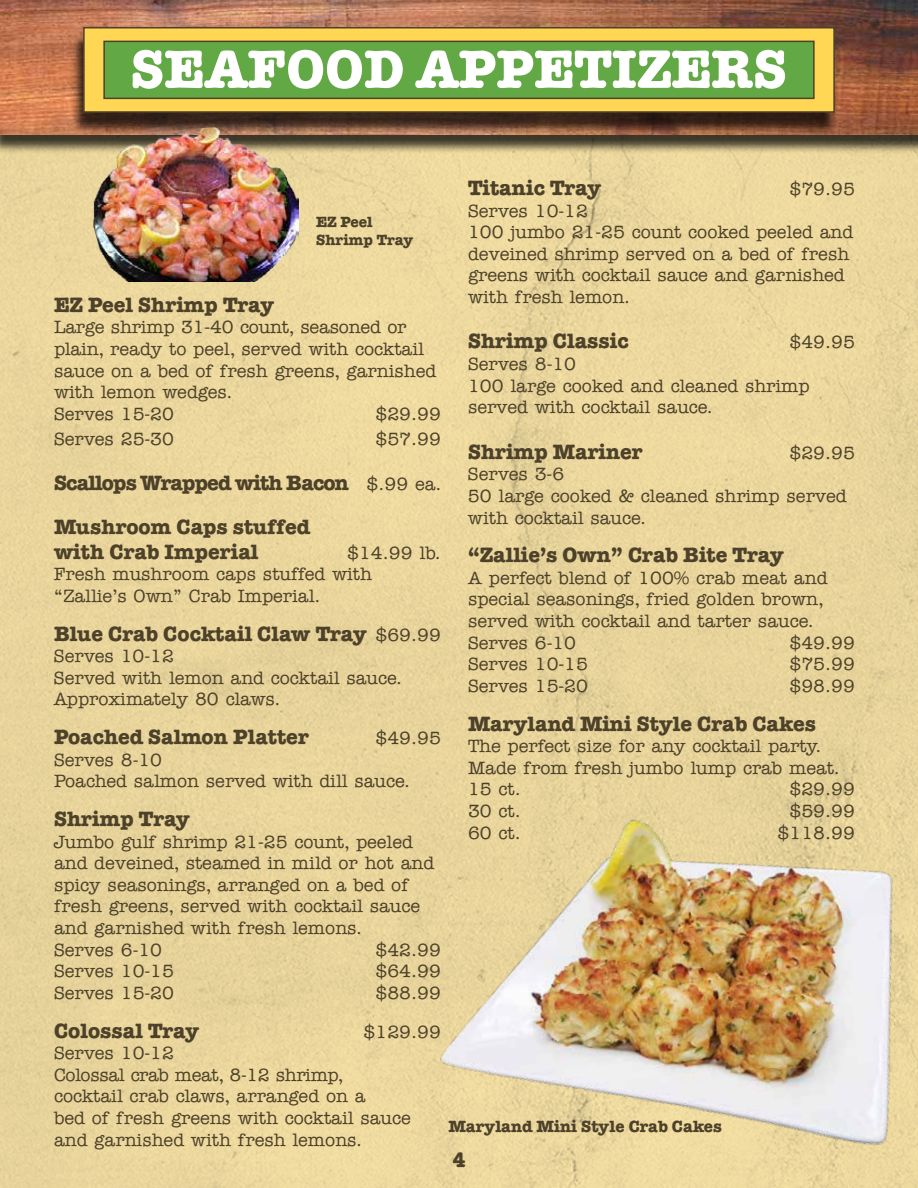
<style>
.page{position:relative;width:918px;height:1188px;background:#ead69d}
.page>*{position:absolute;margin:0;border:0;box-sizing:border-box;transform-origin:0 0}
.t1{font:700 54px "American Typewriter";color:#fff}
.t2{font:700 21px "American Typewriter";color:#4d412a}
.t3{font:700 21px/43.2px "American Typewriter";letter-spacing:-.04em;color:#4d412a}
.t4{font:500 18px/21.6px "American Typewriter";color:#4d412a}
.t5{font:700 16.5px "American Typewriter";color:#4d412a}
.t6{font:700 15px/18px "American Typewriter";color:#4d412a}
.s1{font-weight:500;font-size:18px}
</style>
<div class="page">
<div style="left:0;top:0;width:918px;height:154px;background:#000;opacity:.75"></div>
<img style="left:0;top:0;width:918px;height:135px">
<div style="left:70px;top:33px;width:768px;height:102px;background:#000;opacity:.75"></div>
<div style="left:83px;top:27px;width:752px;height:86px;background:#ffd755;border:2px solid #4d412a"></div>
<div style="left:103px;top:41px;width:712px;height:58px;background:#62a844;border:2px solid #4d412a"></div>
<img style="left:387px;top:789px;width:522px;height:399px">
<img style="left:93px;top:128px;width:205px;height:154px">
<h1 class="t1" style="left:131px;top:37px;width:658px">SEAFOOD APPETIZERS</h1>
<p class="t6" style="left:316px;top:213px;width:99px">EZ Peel<br>Shrimp Tray</p>
<p class="t2" style="left:54px;top:292px;width:222px">EZ Peel Shrimp Tray</p>
<p class="t4" style="left:54px;top:317px;width:384px">Large shrimp 31-40 count, seasoned or plain, ready to peel, served with cocktail sauce on a bed of fresh greens, garnished with lemon wedges.<br>Serves 15-20</p>
<p class="t4" style="left:375px;top:403px;width:67px">$29.99</p>
<p class="t4" style="left:54px;top:428px;width:122px">Serves 25-30</p>
<p class="t4" style="left:375px;top:428px;width:67px">$57.99</p>
<p class="t3" style="left:54px;top:462px;width:389px">Scallops Wrapped with Bacon <span class="s1">$.99 ea.<br></span>Mushroom Caps stuffed</p>
<p class="t2" style="left:54px;top:539px;width:206px">with Crab Imperial</p>
<p class="t4" style="left:54px;top:542px;width:389px;text-indent:293px">$14.99 lb.<br>Fresh mushroom caps stuffed with “Zallie’s Own” Crab Imperial.</p>
<p class="t2" style="left:54px;top:621px;width:388px">Blue Crab Cocktail Claw Tray <span class="s1">$69.99</span></p>
<p class="t4" style="left:54px;top:646px;width:350px">Serves 10-12<br>Served with lemon and cocktail sauce.<br>Approximately 80 claws.</p>
<p class="t2" style="left:54px;top:725px;width:256px">Poached Salmon Platter</p>
<p class="t4" style="left:375px;top:728px;width:67px">$49.95</p>
<p class="t4" style="left:54px;top:749px;width:358px">Serves 8-10<br>Poached salmon served with dill sauce.</p>
<p class="t2" style="left:54px;top:807px;width:138px">Shrimp Tray</p>
<p class="t4" style="left:54px;top:831px;width:382px">Jumbo gulf shrimp 21-25 count, peeled and deveined, steamed in mild or hot and spicy seasonings, arranged on a bed of fresh greens, served with cocktail sauce and garnished with fresh lemons.<br>Serves 6-10</p>
<p class="t4" style="left:375px;top:939px;width:67px">$42.99</p>
<p class="t4" style="left:54px;top:961px;width:122px">Serves 10-15</p>
<p class="t4" style="left:375px;top:961px;width:67px">$64.99</p>
<p class="t4" style="left:54px;top:982px;width:122px">Serves 15-20</p>
<p class="t4" style="left:375px;top:982px;width:67px">$88.99</p>
<p class="t2" style="left:54px;top:1018px;width:147px">Colossal Tray</p>
<p class="t4" style="left:364px;top:1021px;width:79px">$129.99</p>
<p class="t4" style="left:54px;top:1043px;width:358px">Serves 10-12<br>Colossal crab meat, 8-12 shrimp, cocktail crab claws, arranged on a<br>bed of fresh greens with cocktail sauce and garnished with fresh lemons.</p>
<p class="t2" style="left:468px;top:176px;width:135px">Titanic Tray</p>
<p class="t4" style="left:789px;top:178px;width:67px">$79.95</p>
<p class="t4" style="left:468px;top:200px;width:387px">Serves 10-12<br>100 jumbo 21-25 count cooked peeled and deveined shrimp served on a bed of fresh greens with cocktail sauce and garnished with fresh lemon.</p>
<p class="t2" style="left:468px;top:329px;width:162px">Shrimp Classic</p>
<p class="t4" style="left:789px;top:332px;width:67px">$49.95</p>
<p class="t4" style="left:468px;top:354px;width:343px">Serves 8-10<br>100 large cooked and cleaned shrimp served with cocktail sauce.</p>
<p class="t2" style="left:468px;top:439px;width:176px">Shrimp Mariner</p>
<p class="t4" style="left:789px;top:442px;width:67px">$29.95</p>
<p class="t4" style="left:468px;top:464px;width:380px">Serves 3-6<br>50 large cooked &amp; cleaned shrimp served with cocktail sauce.</p>
<p class="t2" style="left:468px;top:543px;width:317px">“Zallie’s Own” Crab Bite Tray</p>
<p class="t4" style="left:468px;top:567px;width:361px">A perfect blend of 100% crab meat and special seasonings, fried golden brown, served with cocktail and tarter sauce.<br>Serves 6-10</p>
<p class="t4" style="left:789px;top:632px;width:67px">$49.99</p>
<p class="t4" style="left:468px;top:654px;width:122px">Serves 10-15</p>
<p class="t4" style="left:789px;top:654px;width:67px">$75.99</p>
<p class="t4" style="left:468px;top:675px;width:122px">Serves 15-20</p>
<p class="t4" style="left:789px;top:675px;width:67px">$98.99</p>
<p class="t2" style="left:468px;top:711px;width:350px">Maryland Mini Style Crab Cakes</p>
<p class="t4" style="left:468px;top:736px;width:374px">The perfect size for any cocktail party.<br>Made from fresh jumbo lump crab meat.<br>15 ct.</p>
<p class="t4" style="left:789px;top:779px;width:67px">$29.99</p>
<p class="t4" style="left:468px;top:800px;width:54px">30 ct.</p>
<p class="t4" style="left:789px;top:800px;width:67px">$59.99</p>
<p class="t4" style="left:468px;top:822px;width:54px">60 ct.</p>
<p class="t4" style="left:778px;top:822px;width:79px">$118.99</p>
<p class="t5" style="left:448px;top:1117px;width:275px">Maryland Mini Style Crab Cakes</p>
<p class="t2" style="left:452px;top:1148px;width:15px">4</p>
</div>
